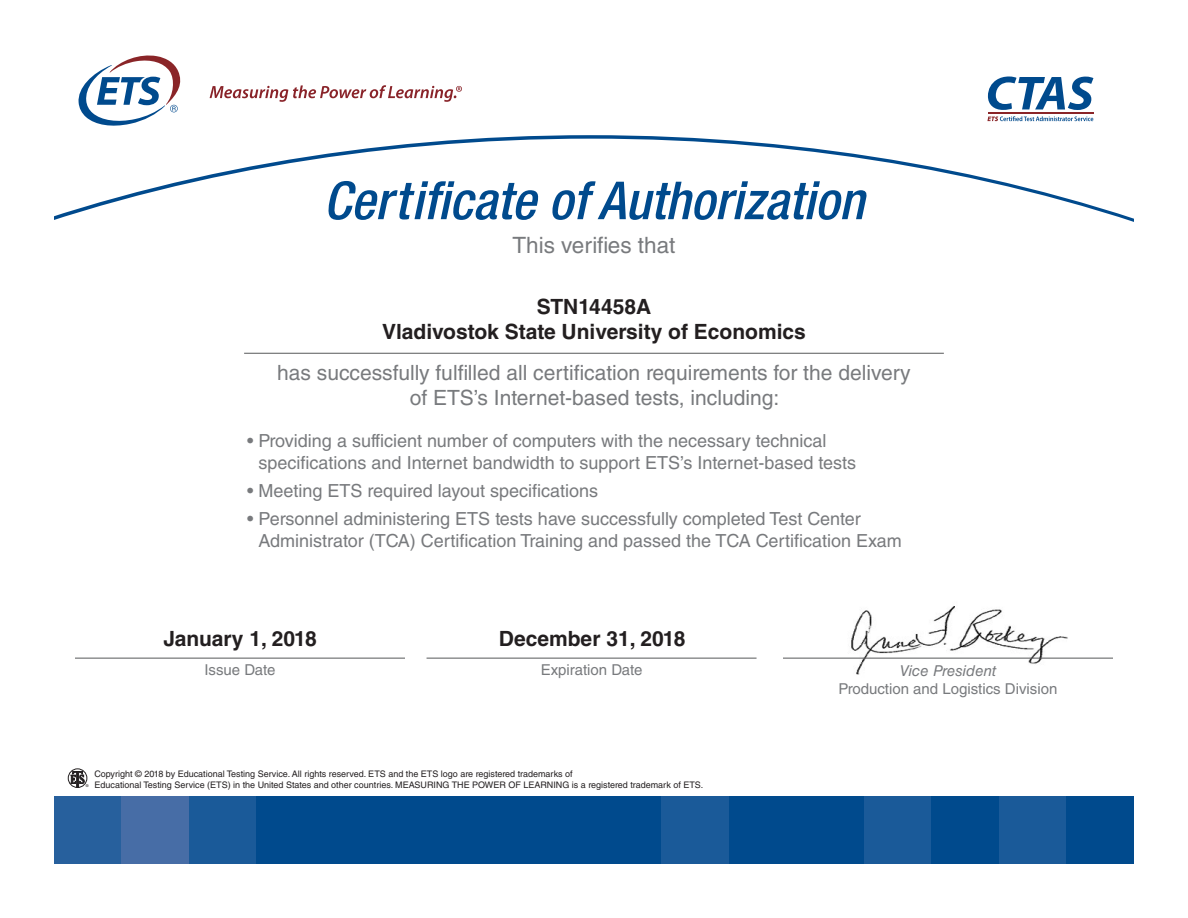
<style>
.page{position:relative;width:1188px;height:918px;background:#fff}
.page>*{position:absolute;margin:0;border:0;box-sizing:border-box;transform-origin:0 0}
.t1{font:italic 500 condensed 52.5px "Helvetica Neue LT Std";color:#004a8d}
.t2{font:22.5px "Helvetica LT Std";color:#787a7d}
.t3{font:21px "Helvetica LT Std";color:#787a7d}
.date{font:700 21px "Helvetica LT Std";color:#231f20}
.t4{font:18px/21.6px "Helvetica LT Std";color:#787a7d}
.t5{font:15px "Helvetica LT Std";color:#787a7d}
.t6{font:italic 15px "Helvetica LT Std";color:#787a7d}
.t7{font:9px "Helvetica LT Std";color:#231f20}
.t8{font:3.75px "Helvetica";color:#231f20}
</style>
<div class="page">
<img style="left:830px;top:606px;width:240px;height:69px">
<hr style="left:244px;top:353px;width:700px;height:1px;background:#57585a">
<div style="left:54px;top:796px;width:68px;height:68px;background:#27609d"></div>
<div style="left:324px;top:796px;width:68px;height:68px;background:#004a8d"></div>
<div style="left:594px;top:796px;width:68px;height:68px;background:#004a8d"></div>
<div style="left:864px;top:796px;width:68px;height:68px;background:#1a5a99"></div>
<div style="left:189px;top:796px;width:67px;height:68px;background:#1a5a99"></div>
<div style="left:459px;top:796px;width:67px;height:68px;background:#004a8d"></div>
<div style="left:729px;top:796px;width:67px;height:68px;background:#004a8d"></div>
<div style="left:999px;top:796px;width:67px;height:68px;background:#1a5a99"></div>
<div style="left:122px;top:796px;width:67px;height:68px;background:#476da6"></div>
<div style="left:392px;top:796px;width:67px;height:68px;background:#004a8d"></div>
<div style="left:662px;top:796px;width:67px;height:68px;background:#1a5a99"></div>
<div style="left:932px;top:796px;width:67px;height:68px;background:#004a8d"></div>
<div style="left:256px;top:796px;width:68px;height:68px;background:#004a8d"></div>
<div style="left:526px;top:796px;width:68px;height:68px;background:#004a8d"></div>
<div style="left:796px;top:796px;width:68px;height:68px;background:#004a8d"></div>
<div style="left:1066px;top:796px;width:68px;height:68px;background:#004a8d"></div>
<div style="left:68px;top:769px;width:19px;height:19px;border:1px solid #231f20;border-radius:50%"></div>
<svg style="left:71px;top:771px;width:14px;height:16px"></svg>
<hr style="left:75px;top:658px;width:330px;height:1px;background:#57585a">
<hr style="left:427px;top:658px;width:330px;height:1px;background:#57585a">
<hr style="left:783px;top:658px;width:330px;height:1px;background:#57585a">
<svg style="left:54px;top:135px;width:1080px;height:87px"></svg>
<svg style="left:79px;top:56px;width:102px;height:70px"></svg>
<svg style="left:210px;top:85px;width:252px;height:17px"></svg>
<svg style="left:987px;top:116px;width:106px;height:5px"></svg>
<hr style="left:988px;top:112px;width:106px;height:2px;background:#8a2528">
<svg style="left:988px;top:77px;width:105px;height:33px"></svg>
<p class="t1" style="left:324px;top:169px;width:542px">Certificate of Authorization</p>
<p class="t2" style="left:513px;top:232px;width:164px">This verifies that</p>
<p class="date" style="left:537px;top:294px;width:116px">STN14458A</p>
<p class="date" style="left:382px;top:319px;width:425px">Vladivostok State University of Economics</p>
<p class="t3" style="left:277px;top:361px;width:635px">has successfully fulfilled all certification requirements for the delivery</p>
<p class="t3" style="left:410px;top:386px;width:371px">of ETS’s Internet-based tests, including:</p>
<p class="t4" style="left:259px;top:430px;width:599px;text-indent:-11px">• Providing a sufficient number of computers with the necessary technical specifications and Internet bandwidth to support ETS’s Internet-based tests</p>
<p class="t4" style="left:247px;top:480px;width:352px">• Meeting ETS required layout specifications</p>
<p class="t4" style="left:259px;top:508px;width:645px;text-indent:-11px">• Personnel administering ETS tests have successfully completed Test Center<br>Administrator (TCA) Certification Training and passed the TCA Certification Exam</p>
<p class="date" style="left:164px;top:626px;width:155px">January 1, 2018</p>
<p class="date" style="left:499px;top:626px;width:188px">December 31, 2018</p>
<p class="t5" style="left:204px;top:661px;width:73px">Issue Date</p>
<p class="t5" style="left:541px;top:661px;width:103px">Expiration Date</p>
<p class="t6" style="left:900px;top:662px;width:98px">Vice President</p>
<p class="t5" style="left:839px;top:680px;width:220px">Production and Logistics Division</p>
<p class="t7" style="left:94px;top:768px;width:480px">Copyright © 2018 by Educational Testing Service. All rights reserved. ETS and the ETS logo are registered trademarks of</p>
<p class="t8" style="left:86px;top:784px;width:4px">®</p>
<p class="t7" style="left:94px;top:779px;width:610px">Educational Testing Service (ETS) in the United States and other countries. MEASURING THE POWER OF LEARNING is a registered trademark of ETS.</p>
</div>
